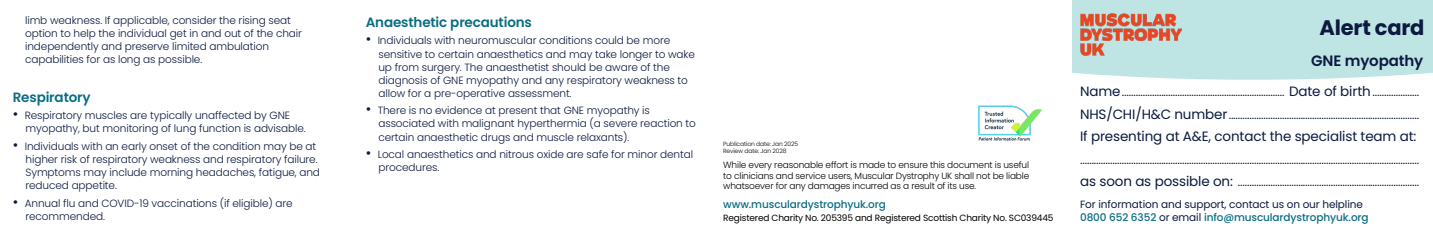
<style>
.page{position:relative;width:1433px;height:234px;background:#fff}
.page>*{position:absolute;margin:0;border:0;box-sizing:border-box;transform-origin:0 0}
.t1{font:700 21px "Poppins";letter-spacing:-.01em;color:#0c1a3f}
.t2{font:600 15px "Poppins";letter-spacing:-.01em;color:#0c1a3f}
.t3{font:300 13.5px/22.5px "Poppins";color:#0c1a3f;text-align:justify}
.t4{font:600 13.5px "Poppins";letter-spacing:-.01em;color:#096d83}
.t5{font:300 10.5px/13.2px "Poppins";letter-spacing:-.01em;color:#0c1a3f}
.t6{font:10.5px/13.2px "Poppins";letter-spacing:-.01em;color:#0c1a3f}
.t7{font:500 10.5px "Poppins";letter-spacing:-.01em;color:#096d83}
.t8{font:300 9px/10.8px "Poppins";letter-spacing:-.02em;color:#010000;text-align:justify}
.t9{font:9px "Poppins";letter-spacing:-.02em;color:#010000}
.t10{font:300 6px/7.2px "Poppins";letter-spacing:-.02em;color:#010000}
.s1{font-size:15px}
.s2{font-weight:400}
.s3{font-weight:500;color:#096d83}
</style>
<div class="page">
<div style="left:1072px;top:0;width:361px;height:80px;background:#bfe4e4"></div>
<img style="left:1080px;top:13px;width:102px;height:42px">
<img style="left:978px;top:105px;width:64px;height:36px">
<p class="t5" style="left:25px;top:14px;width:278px">limb weakness. If applicable, consider the rising seat option to help the individual get in and out of the chair independently and preserve limited ambulation capabilities for as long as possible.</p>
<p class="t4" style="left:13px;top:89px;width:79px">Respiratory</p>
<p class="t5" style="left:26px;top:109px;width:282px;text-indent:-13px"><span class="s1">•</span> Respiratory muscles are typically unaffected by GNE myopathy, but monitoring of lung function is advisable.</p>
<p class="t5" style="left:26px;top:140px;width:296px;text-indent:-13px"><span class="s1">•</span> Individuals with an early onset of the condition may be at higher risk of respiratory weakness and respiratory failure.<br>Symptoms may include morning headaches, fatigue, and reduced appetite.</p>
<p class="t5" style="left:26px;top:196px;width:269px;text-indent:-13px"><span class="s1">•</span> Annual flu and COVID-19 vaccinations (if eligible) are recommended.</p>
<p class="t4" style="left:366px;top:14px;width:168px">Anaesthetic precautions</p>
<p class="t5" style="left:378px;top:34px;width:318px;text-indent:-13px"><span class="s1">•</span> Individuals with neuromuscular conditions could be more sensitive to certain anaesthetics and may take longer to wake up from surgery. The anaesthetist should be aware of the diagnosis of GNE myopathy and any respiratory weakness to allow for a pre-operative assessment.</p>
<p class="t5" style="left:378px;top:104px;width:319px;text-indent:-13px"><span class="s1">•</span> There is no evidence at present that GNE myopathy is associated with malignant hyperthermia (a severe reaction to certain anaesthetic drugs and muscle relaxants).</p>
<p class="t5" style="left:378px;top:148px;width:316px;text-indent:-13px"><span class="s1">•</span> Local anaesthetics and nitrous oxide are safe for minor dental procedures.</p>
<p class="t8" style="left:723px;top:159px;width:308px">While every reasonable effort is made to ensure this document is useful to clinicians and service users, Muscular Dystrophy UK shall not be liable whatsoever for any damages incurred as a result of its use.</p>
<p class="t10" style="left:723px;top:140px;width:76px">Publication date: Jan 2025<br>Review date: Jan 2028</p>
<p class="t7" style="left:723px;top:198px;width:164px">www.musculardystrophyuk.org</p>
<p class="t9" style="left:723px;top:213px;width:332px">Registered Charity No. 205395 and Registered Scottish Charity No. SC039445</p>
<h1 class="t1" style="left:1320px;top:15px;width:106px">Alert card</h1>
<h2 class="t2" style="left:1311px;top:52px;width:113px">GNE myopathy</h2>
<p class="t3" style="left:1080px;top:80px;width:341px"><span class="s2">Name</span>...................................................................... <span class="s2">Date of birth</span>....................<br><span class="s2">NHS/CHI/H&amp;C number</span>..................................................................................<br><span class="s2">If presenting at A&amp;E, contact the specialist team at:</span></p>
<p class="t3" style="left:1080px;top:148px;width:341px">.................................................................................................................................................. <span class="s2">as soon as possible on:</span> ..............................................................................</p>
<p class="t6" style="left:1080px;top:197px;width:290px">For information and support, contact us on our helpline<br><span class="s3">0800 652 6352</span> or email <span class="s3">info@musculardystrophyuk.org</span></p>
</div>
